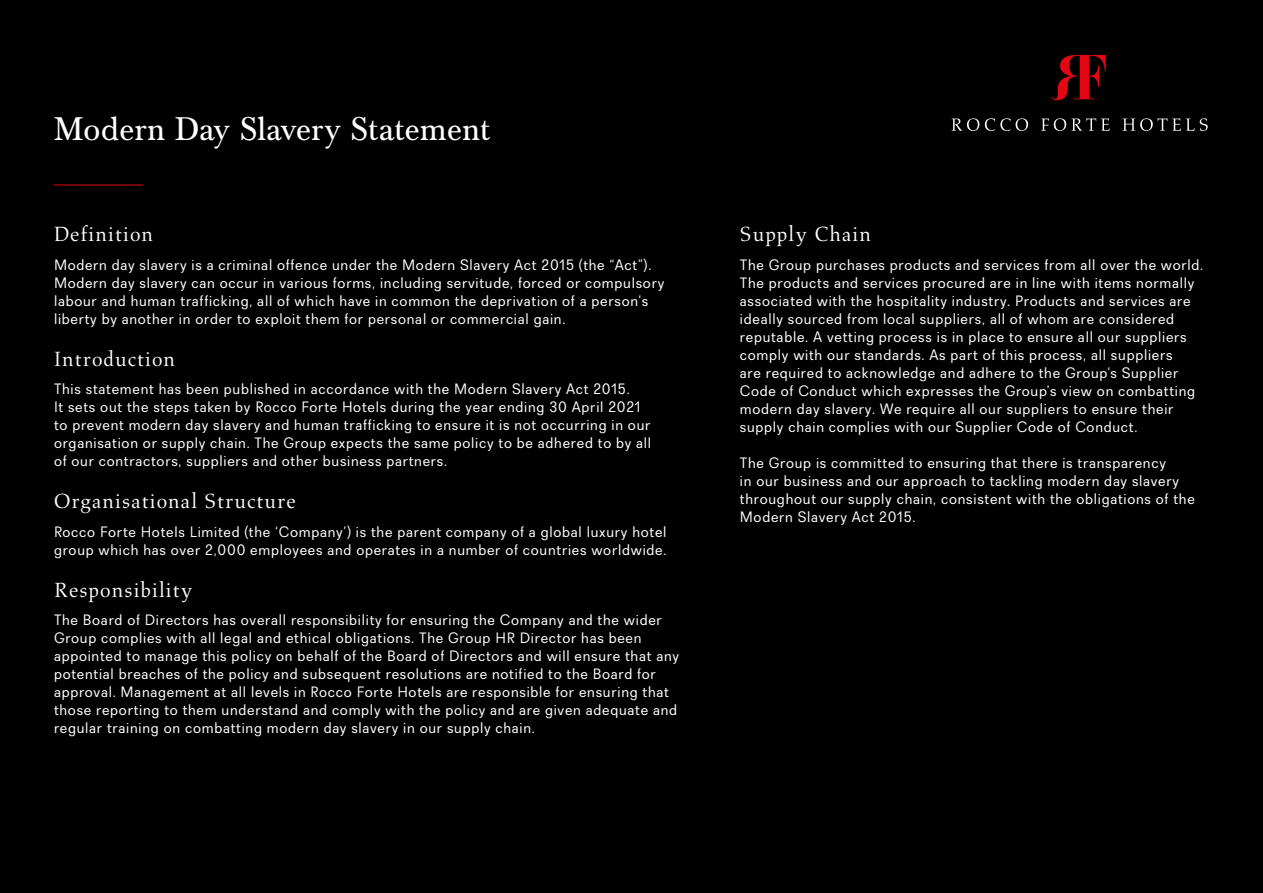
<style>
.page{position:relative;width:1263px;height:893px;background:#000}
.page>*{position:absolute;margin:0;border:0;box-sizing:border-box;transform-origin:0 0}
.t1{font:34.05px "Baskervald ADF Std";color:#fff}
.t2{font:21px "Aldus";letter-spacing:.05em;color:#fff}
.t3{font:15px/18px "Recta";letter-spacing:.05em;color:#fff}
</style>
<div class="page">
<hr style="left:54px;top:185px;width:89px;height:1px;background:#e30613">
<svg style="left:1051px;top:55px;width:55px;height:45px"></svg>
<svg style="left:951px;top:118px;width:28px;height:13px"></svg>
<svg style="left:985px;top:118px;width:43px;height:13px"></svg>
<svg style="left:1041px;top:118px;width:68px;height:13px"></svg>
<svg style="left:1122px;top:118px;width:72px;height:13px"></svg>
<svg style="left:1200px;top:118px;width:8px;height:13px"></svg>
<h1 class="t1" style="left:54px;top:110px;width:438px">Modern Day Slavery Statement</h1>
<h2 class="t2" style="left:54px;top:222px;width:101px">Definition</h2>
<p class="t3" style="left:54px;top:255px;width:612px">Modern day slavery is a criminal offence under the Modern Slavery Act 2015 (the “Act”).<br>Modern day slavery can occur in various forms, including servitude, forced or compulsory labour and human trafficking, all of which have in common the deprivation of a person’s liberty by another in order to exploit them for personal or commercial gain.</p>
<h2 class="t2" style="left:54px;top:347px;width:123px">Introduction</h2>
<p class="t3" style="left:54px;top:380px;width:599px">This statement has been published in accordance with the Modern Slavery Act 2015.<br>It sets out the steps taken by Rocco Forte Hotels during the year ending 30 April 2021 to prevent modern day slavery and human trafficking to ensure it is not occurring in our organisation or supply chain. The Group expects the same policy to be adhered to by all of our contractors, suppliers and other business partners.</p>
<h2 class="t2" style="left:54px;top:489px;width:243px">Organisational Structure</h2>
<p class="t3" style="left:54px;top:522px;width:614px">Rocco Forte Hotels Limited (the ‘Company’) is the parent company of a global luxury hotel group which has over 2,000 employees and operates in a number of countries worldwide.</p>
<h2 class="t2" style="left:54px;top:578px;width:140px">Responsibility</h2>
<p class="t3" style="left:54px;top:611px;width:626px">The Board of Directors has overall responsibility for ensuring the Company and the wider Group complies with all legal and ethical obligations. The Group HR Director has been appointed to manage this policy on behalf of the Board of Directors and will ensure that any potential breaches of the policy and subsequent resolutions are notified to the Board for approval. Management at all levels in Rocco Forte Hotels are responsible for ensuring that those reporting to them understand and comply with the policy and are given adequate and regular training on combatting modern day slavery in our supply chain.</p>
<h2 class="t2" style="left:740px;top:222px;width:133px">Supply Chain</h2>
<p class="t3" style="left:740px;top:255px;width:465px">The Group purchases products and services from all over the world.<br>The products and services procured are in line with items normally associated with the hospitality industry. Products and services are ideally sourced from local suppliers, all of whom are considered reputable. A vetting process is in place to ensure all our suppliers comply with our standards. As part of this process, all suppliers<br>are required to acknowledge and adhere to the Group’s Supplier Code of Conduct which expresses the Group’s view on combatting modern day slavery. We require all our suppliers to ensure their supply chain complies with our Supplier Code of Conduct.</p>
<p class="t3" style="left:740px;top:453px;width:456px">The Group is committed to ensuring that there is transparency<br>in our business and our approach to tackling modern day slavery throughout our supply chain, consistent with the obligations of the Modern Slavery Act 2015.</p>
</div>
